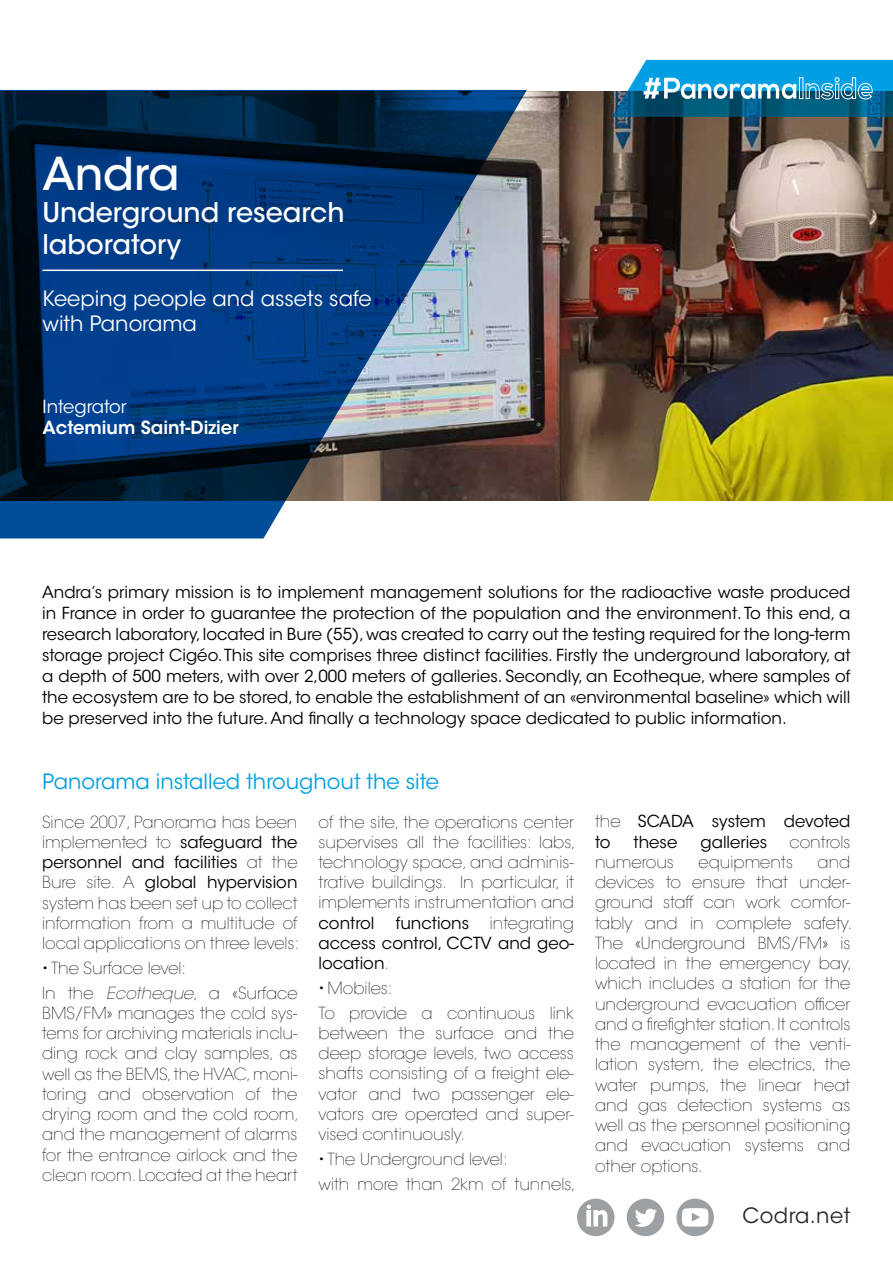
<style>
.page{position:relative;width:893px;height:1263px;background:#fff}
.page>*{position:absolute;margin:0;border:0;box-sizing:border-box;transform-origin:0 0}
.t1{font:500 45px "ITC Avant Garde Std";letter-spacing:-.005em;color:#fff}
.t2{font:500 27px/32.4px "ITC Avant Garde Std";color:#fff}
.t3{font:21px/25.2px "ITC Avant Garde Std";color:#fff}
.t4{font:21px "ITC Avant Garde Std";color:#009fe3}
.t5{font:21px "ITC Avant Garde Std";letter-spacing:.02em;color:#282827}
.t6{font:600 18px "ITC Avant Garde Std";color:#fff}
.t7{font:18px "ITC Avant Garde Std";color:#fff}
.t8{font:200 16.5px/20.2px "ITC Avant Garde Std";color:#000;text-align:justify}
.t9{font:16.5px/21px "ITC Avant Garde Std";color:#000}
.s1{font-weight:400}
.s2{font-style:italic}
.s3{font-weight:200}
</style>
<div class="page">
<img style="left:527px;top:91px;width:366px;height:410px">
<svg style="left:0;top:90px;width:527px;height:448px;background:#294e77"></svg>
<hr style="left:43px;top:270px;width:300px;height:1px;background:#fff">
<svg style="left:612px;top:60px;width:281px;height:57px;background:#2890bb"></svg>
<svg style="left:577px;top:1199px;width:37px;height:37px"></svg>
<svg style="left:627px;top:1199px;width:37px;height:37px"></svg>
<svg style="left:676px;top:1199px;width:38px;height:37px"></svg>
<h1 class="t1" style="left:43px;top:145px;width:139px">Andra</h1>
<h2 class="t2" style="left:43px;top:196px;width:303px">Underground research laboratory</h2>
<p class="t3" style="left:43px;top:286px;width:330px">Keeping people and assets safe with Panorama</p>
<p class="t7" style="left:43px;top:395px;width:86px">Integrator</p>
<p class="t6" style="left:43px;top:416px;width:198px">Actemium Saint-Dizier</p>
<p class="t9" style="left:42px;top:582px;width:810px;text-align:justify">Andra’s primary mission is to implement management solutions for the radioactive waste produced in France in order to guarantee the protection of the population and the environment. To this end, a research laboratory, located in Bure (55), was created to carry out the testing required for the long-term storage project Cigéo. This site comprises three distinct facilities. Firstly the underground laboratory, at a depth of 500 meters, with over 2,000 meters of galleries. Secondly, an Ecotheque, where samples of the ecosystem are to be stored, to enable the establishment of an «environmental baseline» which will be preserved into the future. And finally a technology space dedicated to public information.</p>
<p class="t4" style="left:43px;top:769px;width:398px">Panorama installed throughout the site</p>
<p class="t8" style="left:42px;top:812px;width:259px">Since 2007, Panorama has been implemented to <span class="s1">safeguard the personnel and facilities</span> at the Bure site. A <span class="s1">global hypervision </span>system has been set up to collect information from a multitude of local applications on three levels:</p>
<p class="t8" style="left:42px;top:956px;width:257px;line-height:24.8px">• The Surface level:<br>In the <span class="s2">Ecotheque</span>, a «Surface</p>
<p class="t8" style="left:42px;top:1003px;width:259px">BMS/FM» manages the cold sys&shy;tems for archiving materials inclu&shy;ding rock and clay samples, as well as the BEMS, the HVAC, moni&shy;toring and observation of the drying room and the cold room, and the management of alarms for the entrance airlock and the clean room. Located at the heart</p>
<p class="t8" style="left:319px;top:812px;width:259px">of the site, the operations center supervises all the facilities: labs, technology space, and adminis&shy;trative buildings. In particular, it implements instrumentation and</p>
<p class="t9" style="left:319px;top:912px;width:57px">control</p>
<p class="t9" style="left:396px;top:912px;width:75px">functions</p>
<p class="t8" style="left:490px;top:913px;width:86px">integrating</p>
<p class="t9" style="left:319px;top:933px;width:257px;line-height:20.2px">access control, CCTV and geo&shy;location<span class="s3">.</span></p>
<p class="t8" style="left:319px;top:976px;width:257px;line-height:24.8px">• Mobiles:<br>To provide a continuous link</p>
<p class="t8" style="left:319px;top:1023px;width:257px">between the surface and the deep storage levels, two access shafts consisting of a freight ele&shy;vator and two passenger ele&shy;vators are operated and super&shy;vised continuously.</p>
<p class="t8" style="left:319px;top:1147px;width:259px;line-height:24.8px">• The Underground level:<br>with more than 2km of tunnels,</p>
<p class="t9" style="left:595px;top:811px;width:257px;line-height:20.2px"><span class="s3">the</span> SCADA system devoted to</p>
<p class="t9" style="left:633px;top:831px;width:45px">these</p>
<p class="t9" style="left:700px;top:831px;width:68px">galleries</p>
<p class="t8" style="left:789px;top:832px;width:62px">controls</p>
<p class="t8" style="left:595px;top:852px;width:80px">numerous</p>
<p class="t8" style="left:698px;top:852px;width:96px">equipments</p>
<p class="t8" style="left:595px;top:852px;width:259px;text-indent:223px">and devices to ensure that under&shy;ground staff can work comfor&shy;tably and in complete safety.<br>The «Underground BMS/FM» is located in the emergency bay, which includes a station for the underground evacuation officer and a firefighter station. It controls the management of the venti&shy;lation system, the electrics, the water pumps, the linear heat and gas detection systems as well as the personnel positioning and evacuation systems and other options.</p>
<p class="t5" style="left:743px;top:1202px;width:109px">Codra.net</p>
</div>
